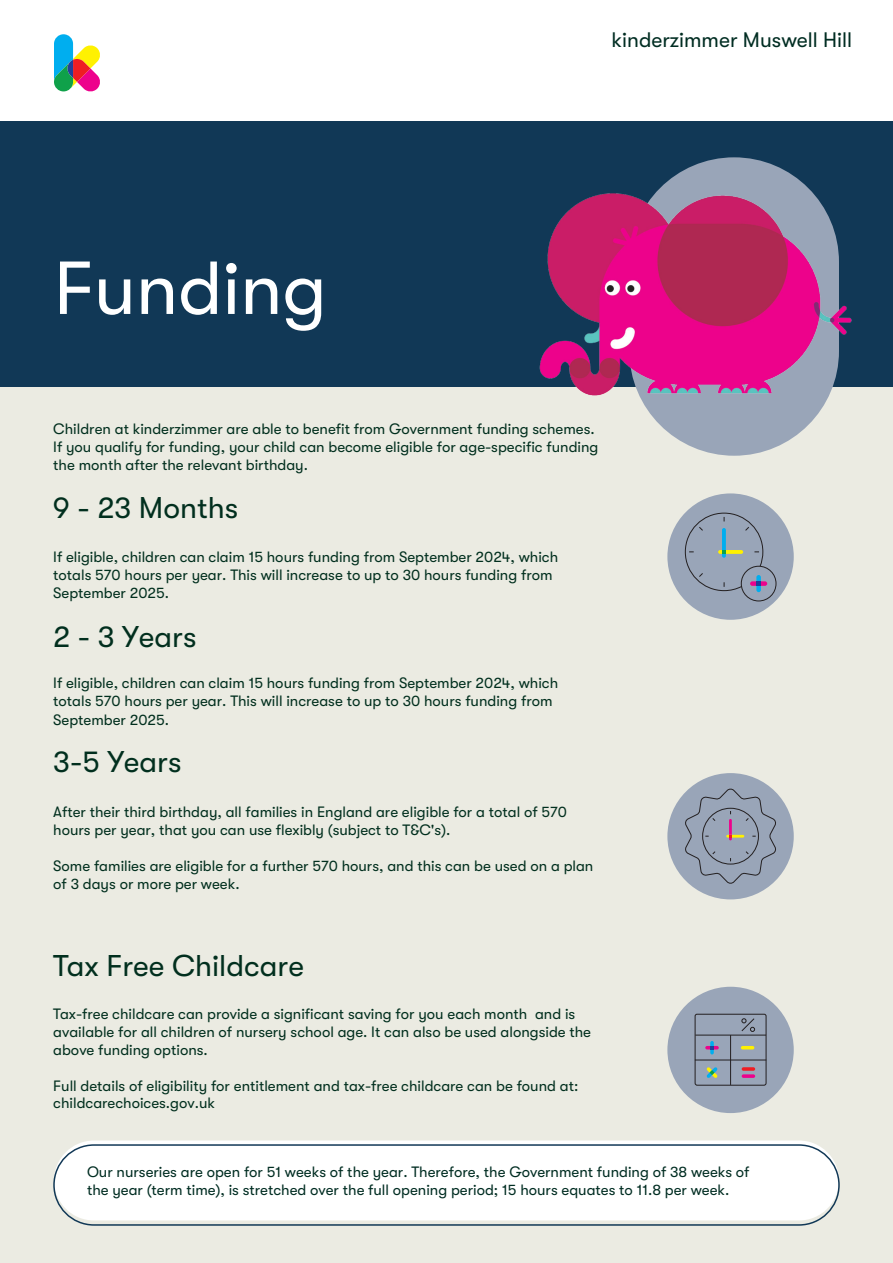
<style>
.page{position:relative;width:893px;height:1263px;background:#fff}
.page>*{position:absolute;margin:0;border:0;box-sizing:border-box;transform-origin:0 0}
.t1{font:74.85px "GT Walsheim";color:#fff}
.t2{font:30px "GT Walsheim";color:#012f1e}
.t3{font:21px "GT Walsheim";color:#002d22}
.t4{font:15px/18px "GT Walsheim";color:#012f1e}
.t5{font:15px/18px "GT Walsheim";color:#002d22}
</style>
<div class="page">
<div style="left:0;top:387px;width:893px;height:876px;background:#ebebe2"></div>
<div style="left:54px;top:1140px;width:785px;height:80px;background:#fff;border-radius:40px"></div>
<div style="left:53px;top:1144px;width:787px;height:82px;border:2px solid #113856;border-radius:40px"></div>
<div style="left:667px;top:493px;width:127px;height:127px;background:#99a5b8;border-radius:50%"></div>
<div style="left:741px;top:566px;width:35px;height:35px;border:1px solid #231f20;border-radius:50%"></div>
<div style="left:750px;top:581px;width:17px;height:5px;background:#ed028c;border-radius:2px"></div>
<svg style="left:684px;top:512px;width:80px;height:79px"></svg>
<div style="left:667px;top:773px;width:127px;height:126px;background:#99a5b8;border-radius:50%"></div>
<svg style="left:684px;top:788px;width:93px;height:96px"></svg>
<div style="left:667px;top:987px;width:127px;height:126px;background:#99a5b8;border-radius:50%"></div>
<hr style="left:705px;top:1046px;width:14px;height:3px;background:#ed028c;border-radius:2px">
<svg style="left:710px;top:1041px;width:4px;height:13px"></svg>
<svg style="left:710px;top:1046px;width:4px;height:3px"></svg>
<svg style="left:707px;top:1067px;width:10px;height:11px"></svg>
<svg style="left:741px;top:1046px;width:13px;height:3px"></svg>
<div style="left:695px;top:1014px;width:71px;height:71px;border:1px solid #231f20;border-radius:2px"></div>
<hr style="left:695px;top:1035px;width:71px;height:1px;background:#231f20">
<hr style="left:730px;top:1035px;width:1px;height:50px;background:#231f20">
<hr style="left:695px;top:1060px;width:71px;height:1px;background:#231f20">
<svg style="left:742px;top:1067px;width:13px;height:4px"></svg>
<svg style="left:742px;top:1074px;width:13px;height:4px"></svg>
<svg style="left:741px;top:1018px;width:14px;height:14px"></svg>
<div style="left:0;top:121px;width:893px;height:266px;background:#113856"></div>
<svg style="left:54px;top:34px;width:46px;height:58px"></svg>
<div style="left:629px;top:157px;width:210px;height:299px;background:#99a5b8;border-radius:105px"></div>
<img style="left:539px;top:176px;width:313px;height:225px">
<p class="t3" style="left:611px;top:28px;width:242px">kinderzimmer Muswell Hill</p>
<p class="t1" style="left:54px;top:247px;width:274px">Funding</p>
<p class="t4" style="left:53px;top:420px;width:547px">Children at kinderzimmer are able to benefit from Government funding schemes.<br>If you qualify for funding, your child can become eligible for age-specific funding the month after the relevant birthday.</p>
<h2 class="t2" style="left:53px;top:491px;width:186px">9 - 23 Months</h2>
<p class="t4" style="left:53px;top:548px;width:506px">If eligible, children can claim 15 hours funding from September 2024, which totals 570 hours per year. This will increase to up to 30 hours funding from<br>September 2025.</p>
<h2 class="t2" style="left:53px;top:620px;width:145px">2 - 3 Years</h2>
<p class="t4" style="left:53px;top:673px;width:506px;line-height:18.6px">If eligible, children can claim 15 hours funding from September 2024, which totals 570 hours per year. This will increase to up to 30 hours funding from<br>September 2025.</p>
<h2 class="t2" style="left:53px;top:745px;width:130px">3-5 Years</h2>
<p class="t4" style="left:53px;top:802px;width:515px">After their third birthday, all families in England are eligible for a total of 570 hours per year, that you can use flexibly (subject to T&amp;C's).</p>
<p class="t4" style="left:53px;top:856px;width:542px">Some families are eligible for a further 570 hours, and this can be used on a plan of 3 days or more per week.</p>
<h2 class="t2" style="left:53px;top:949px;width:252px">Tax Free Childcare</h2>
<p class="t4" style="left:53px;top:1005px;width:539px">Tax-free childcare can provide a significant saving for you each month and is available for all children of nursery school age. It can also be used alongside the above funding options.</p>
<p class="t4" style="left:53px;top:1077px;width:527px;line-height:17px">Full details of eligibility for entitlement and tax-free childcare can be found at: childcarechoices.gov.uk</p>
<p class="t5" style="left:87px;top:1163px;width:664px">Our nurseries are open for 51 weeks of the year. Therefore, the Government funding of 38 weeks of the year (term time), is stretched over the full opening period; 15 hours equates to 11.8 per week.</p>
</div>
